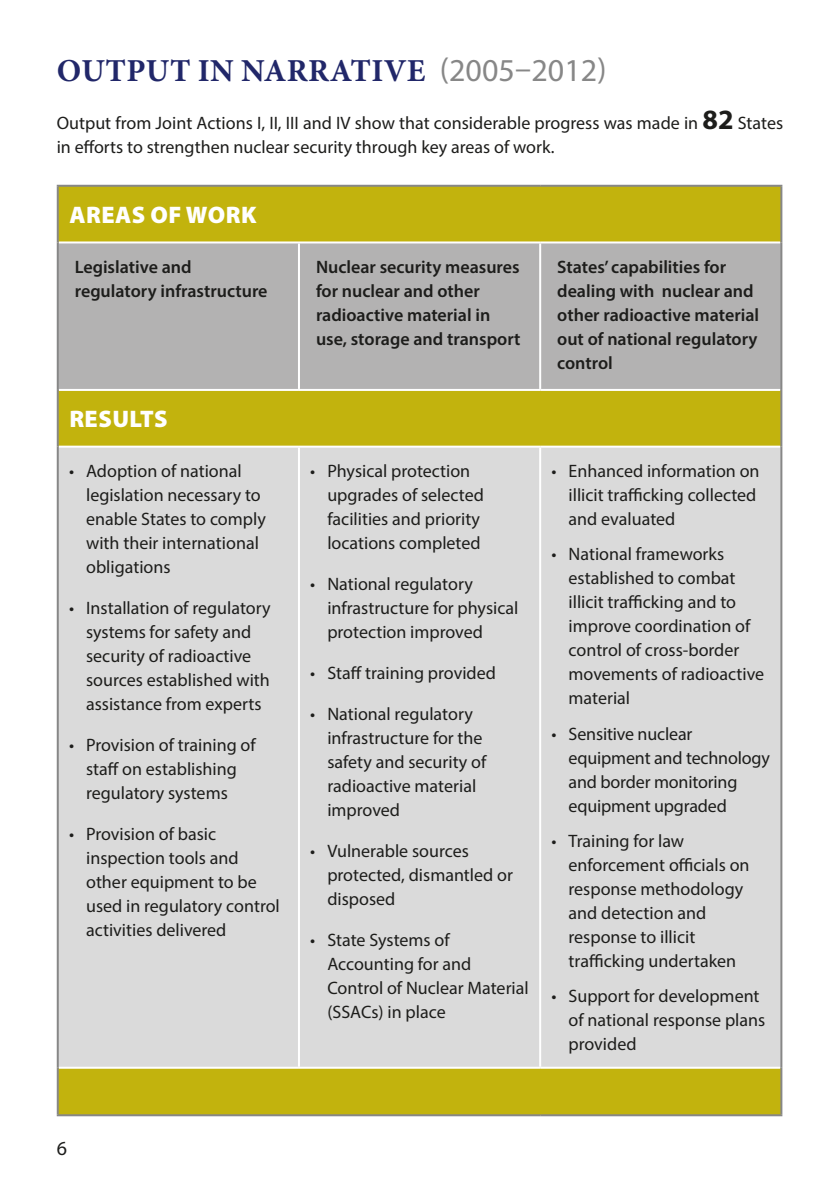
<style>
.page{position:relative;width:840px;height:1191px;background:#fff}
.page>*{position:absolute;margin:0;border:0;box-sizing:border-box;transform-origin:0 0}
.t1{font:32px "Myriad Pro";color:#878787}
.t2{font:700 32px "Minion Pro";letter-spacing:.005em;color:#212769}
.t3{font:900 24px "Myriad Pro";letter-spacing:.02em;color:#fff}
.t4{font:20px "Myriad Pro";color:#1d1d1b}
.t5{font:18px/24px "Myriad Pro";color:#1d1d1b}
.t6{font:600 18px/24px "Myriad Pro";color:#1d1d1b}
.s1{font-family:"Minion Pro";font-weight:700;color:#212769}
.s2{font-weight:700;font-size:28px}
</style>
<div class="page">
<div style="left:59px;top:187px;width:721px;height:927px;background:#c2b30d"></div>
<div style="left:59px;top:243px;width:721px;height:146px;background:#b3b2b2"></div>
<div style="left:59px;top:447px;width:721px;height:619px;background:#dadada"></div>
<hr style="left:59px;top:241px;width:240px;height:2px;background:#fff">
<hr style="left:299px;top:241px;width:241px;height:2px;background:#fff">
<hr style="left:298px;top:243px;width:2px;height:146px;background:#fff">
<hr style="left:540px;top:241px;width:240px;height:2px;background:#fff">
<hr style="left:539px;top:243px;width:2px;height:146px;background:#fff">
<hr style="left:59px;top:389px;width:240px;height:2px;background:#fff">
<hr style="left:299px;top:389px;width:241px;height:2px;background:#fff">
<hr style="left:540px;top:389px;width:240px;height:2px;background:#fff">
<hr style="left:59px;top:445px;width:240px;height:2px;background:#fff">
<hr style="left:299px;top:445px;width:241px;height:2px;background:#fff">
<hr style="left:298px;top:447px;width:2px;height:619px;background:#fff">
<hr style="left:540px;top:445px;width:240px;height:2px;background:#fff">
<hr style="left:539px;top:447px;width:2px;height:619px;background:#fff">
<hr style="left:59px;top:1066px;width:240px;height:2px;background:#fff">
<hr style="left:299px;top:1066px;width:241px;height:2px;background:#fff">
<hr style="left:540px;top:1066px;width:240px;height:2px;background:#fff">
<hr style="left:57px;top:185px;width:242px;height:2px;background:#878787">
<hr style="left:57px;top:187px;width:2px;height:55px;background:#878787">
<hr style="left:299px;top:185px;width:241px;height:2px;background:#878787">
<hr style="left:540px;top:185px;width:242px;height:2px;background:#878787">
<hr style="left:780px;top:187px;width:2px;height:55px;background:#878787">
<hr style="left:57px;top:242px;width:2px;height:148px;background:#878787">
<hr style="left:780px;top:242px;width:2px;height:148px;background:#878787">
<hr style="left:57px;top:390px;width:2px;height:56px;background:#878787">
<hr style="left:780px;top:390px;width:2px;height:56px;background:#878787">
<hr style="left:57px;top:446px;width:2px;height:621px;background:#878787">
<hr style="left:780px;top:446px;width:2px;height:621px;background:#878787">
<hr style="left:57px;top:1067px;width:2px;height:47px;background:#878787">
<hr style="left:780px;top:1067px;width:2px;height:47px;background:#878787">
<hr style="left:57px;top:1114px;width:242px;height:2px;background:#878787">
<hr style="left:299px;top:1114px;width:241px;height:2px;background:#878787">
<hr style="left:540px;top:1114px;width:242px;height:2px;background:#878787">
<h1 class="t2" style="left:57px;top:48px;width:230px">OUTPUT in NARRA</h1>
<h1 class="t1" style="left:350px;top:50px;width:257px"><span class="s1">TIVE</span> (2005–2012)</h1>
<p class="t5" style="left:57px;top:110px;width:727px">Output from Joint Actions I, II, III and IV show that considerable progress was made in <span class="s2">82</span> States in efforts to strengthen nuclear security through key areas of work.</p>
<h2 class="t3" style="left:69px;top:199px;width:189px">AREAS OF WORK</h2>
<p class="t6" style="left:75px;top:254px;width:194px">Legislative and regulatory infrastructure</p>
<p class="t6" style="left:316px;top:254px;width:206px">Nuclear security measures for nuclear and other radioactive material in use, storage and transport</p>
<p class="t6" style="left:557px;top:254px;width:203px">States’ capabilities for dealing with nuclear and other radioactive material out of national regulatory control</p>
<h2 class="t3" style="left:69px;top:403px;width:16px">RESU</h2>
<h2 class="t3" style="left:129px;top:403px;width:39px">LTS</h2>
<p class="t5" style="left:86px;top:459px;width:181px;text-indent:-17px">• Adoption of national legislation necessary to enable States to comply with their international obligations</p>
<p class="t5" style="left:86px;top:596px;width:186px;text-indent:-17px">• Installation of regulatory systems for safety and security of radioactive sources established with assistance from experts</p>
<p class="t5" style="left:86px;top:733px;width:171px;text-indent:-17px">• Provision of training of staff on establishing regulatory systems</p>
<p class="t5" style="left:86px;top:822px;width:195px;text-indent:-17px">• Provision of basic inspection tools and other equipment to be used in regulatory control activities delivered</p>
<p class="t5" style="left:327px;top:459px;width:158px;text-indent:-17px">• Physical protection upgrades of selected facilities and priority locations completed</p>
<p class="t5" style="left:327px;top:572px;width:192px;text-indent:-17px">• National regulatory infrastructure for physical protection improved</p>
<p class="t5" style="left:310px;top:661px;width:187px">• Staff training provided</p>
<p class="t5" style="left:327px;top:702px;width:160px;text-indent:-17px">• National regulatory infrastructure for the safety and security of radioactive material improved</p>
<p class="t5" style="left:327px;top:839px;width:187px;text-indent:-17px">• Vulnerable sources protected, dismantled or disposed</p>
<p class="t5" style="left:327px;top:928px;width:203px;text-indent:-17px">• State Systems of<br>Accounting for and<br>Control of Nuclear Material (SSACs) in place</p>
<p class="t5" style="left:568px;top:458px;width:192px;text-indent:-17px">• Enhanced information on illicit trafficking collected and evaluated</p>
<p class="t5" style="left:568px;top:542px;width:197px;text-indent:-17px">• National frameworks established to combat illicit trafficking and to improve coordination of control of cross-border movements of radioactive material</p>
<p class="t5" style="left:568px;top:721px;width:203px;text-indent:-17px">• Sensitive nuclear equipment and technology and border monitoring equipment upgraded</p>
<p class="t5" style="left:568px;top:828px;width:182px;text-indent:-17px">• Training for law enforcement officials on response methodology and detection and response to illicit trafficking undertaken</p>
<p class="t5" style="left:568px;top:984px;width:198px;text-indent:-17px">• Support for development of national response plans provided</p>
<p class="t4" style="left:57px;top:1135px;width:12px">6</p>
</div>
